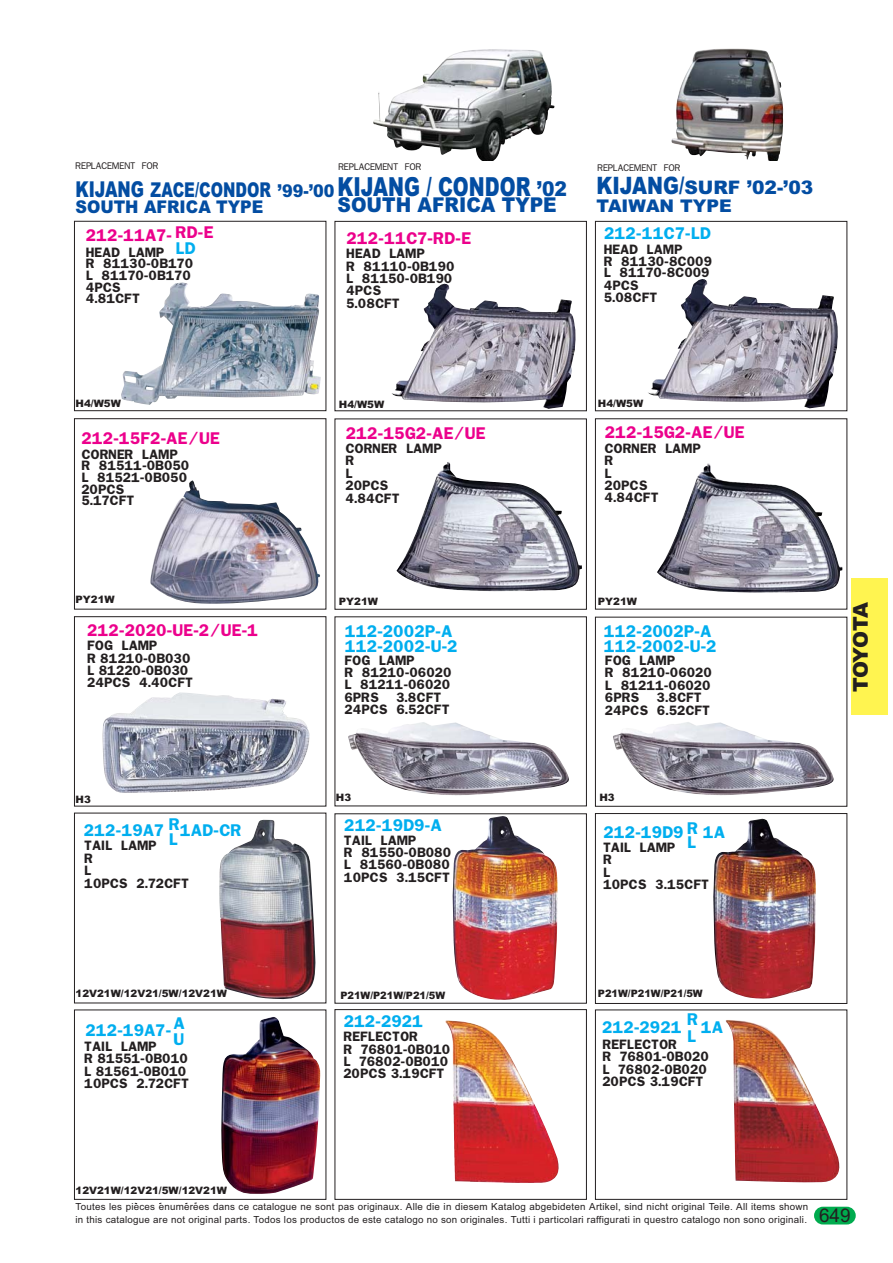
<style>
.page{position:relative;width:893px;height:1263px;background:#fff}
.page>*{position:absolute;margin:0;border:0;box-sizing:border-box;transform-origin:0 0}
.t1{font:900 26.25px "Arial";color:#034da2;scale:.73 1}
.t2{font:900 20.4px "Arial";color:#034da2;scale:.73 1}
.t3{font:900 20.4px "Arial";color:#034da2;scale:.92 1}
.t4{font:900 20.4px "Arial";letter-spacing:-.06em;color:#231f20}
.t5{font:18.9px "Arial";color:#231f20}
.t6{font:900 18.6px "Arial";color:#034da2}
.t7{font:900 17.55px "Arial";color:#034da2;scale:.92 1}
.t8{font:900 17.55px "Arial";color:#034da2}
.t9{font:14.55px/14.5px "Franklin Demi";color:#00aeef}
.t10{font:14.55px "Franklin Demi";color:#ec008c}
.t11{font:11.7px/12.5px "Franklin Demi";color:#231f20}
.t12{font:900 10.2px "Arial";color:#231f20}
.t13{font:900 10.2px "Arial";color:#231f20;scale:.96 1}
.t14{font:9.75px/13.2px "Arial";letter-spacing:.025em;color:#231f20}
.t15{font:8.25px "Franklin";color:#231f20}
.s1{font-size:21.9px}
.s2{font-size:17.55px}
.s3{font-size:20.4px}
.s4{font-size:24px}
</style>
<div class="page">
<div style="left:814px;top:1207px;width:42px;height:18px;background:#00ab4e;border-radius:9px"></div>
<div style="left:851px;top:578px;width:37px;height:137px;background:#fff450"></div>
<img style="left:219px;top:820px;width:96px;height:179px">
<img style="left:150px;top:480px;width:170px;height:124px">
<div style="left:74px;top:418px;width:252px;height:192px;border:1px solid #231f20"></div>
<img style="left:121px;top:283px;width:200px;height:122px">
<div style="left:74px;top:221px;width:252px;height:190px;border:1px solid #231f20"></div>
<img style="left:103px;top:693px;width:207px;height:100px">
<div style="left:74px;top:616px;width:252px;height:190px;border:1px solid #231f20"></div>
<img style="left:221px;top:1017px;width:99px;height:177px">
<div style="left:74px;top:1010px;width:252px;height:190px;border:1px solid #231f20"></div>
<img style="left:391px;top:284px;width:184px;height:125px">
<div style="left:335px;top:221px;width:252px;height:190px;border:1px solid #231f20"></div>
<img style="left:373px;top:49px;width:182px;height:111px">
<img style="left:445px;top:1021px;width:114px;height:162px">
<div style="left:335px;top:1009px;width:252px;height:191px;border:1px solid #231f20"></div>
<img style="left:396px;top:462px;width:186px;height:129px">
<div style="left:335px;top:419px;width:252px;height:191px;border:1px solid #231f20"></div>
<img style="left:348px;top:722px;width:221px;height:73px">
<img style="left:453px;top:816px;width:105px;height:184px">
<img style="left:657px;top:463px;width:185px;height:130px">
<img style="left:648px;top:279px;width:190px;height:129px">
<div style="left:595px;top:221px;width:252px;height:190px;border:1px solid #231f20"></div>
<img style="left:671px;top:48px;width:112px;height:112px">
<img style="left:613px;top:722px;width:221px;height:73px">
<div style="left:595px;top:617px;width:252px;height:190px;border:1px solid #231f20"></div>
<img style="left:713px;top:819px;width:103px;height:180px">
<div style="left:595px;top:813px;width:252px;height:191px;border:1px solid #231f20"></div>
<img style="left:726px;top:1020px;width:113px;height:162px">
<div style="left:595px;top:1010px;width:252px;height:190px;border:1px solid #231f20"></div>
<p class="t15" style="left:76px;top:162px;width:84px">REPLACEMENT FOR</p>
<h2 class="t2" style="left:75px;top:178px;width:356px"><span class="s1">KIJANG</span> ZACE/CONDOR <span class="s2">’99-’00</span></h2>
<h3 class="t7" style="left:75px;top:196px;width:206px">SOUTH AFRICA TYPE</h3>
<p class="t10" style="left:86px;top:230px;width:88px">212-11A7-</p>
<p class="t11" style="left:86px;top:248px;width:109px;line-height:11.7px">HEAD LAMP<br>R 81130-0B170<br>L 81170-0B170<br>4PCS<br>4.81CFT</p>
<p class="t15" style="left:338px;top:163px;width:84px">REPLACEMENT FOR</p>
<h1 class="t1" style="left:337px;top:172px;width:316px">KIJANG / CONDOR <span class="s3">’02</span></h1>
<h2 class="t3" style="left:337px;top:193px;width:240px">SOUTH AFRICA TYPE</h2>
<p class="t10" style="left:347px;top:232px;width:126px">212-11C7-RD-E</p>
<p class="t11" style="left:346px;top:249px;width:110px">HEAD LAMP<br>R 81110-0B190<br>L 81150-0B190<br>4PCS<br>5.08CFT</p>
<p class="t10" style="left:175px;top:226px;width:39px">RD-E</p>
<p class="t9" style="left:175px;top:242px;width:22px">LD</p>
<p class="t15" style="left:597px;top:165px;width:84px">REPLACEMENT FOR</p>
<h3 class="t6" style="left:596px;top:177px;width:218px"><span class="s4">KIJANG/</span>SURF ’02-’03</h3>
<h3 class="t8" style="left:596px;top:195px;width:137px">TAIWAN TYPE</h3>
<p class="t9" style="left:604px;top:228px;width:108px">212-11C7-LD</p>
<p class="t11" style="left:604px;top:245px;width:110px;line-height:12px">HEAD LAMP<br>R 81130-8C009<br>L 81170-8C009<br>4PCS<br>5.08CFT</p>
<p class="t12" style="left:76px;top:398px;width:47px">H4/W5W</p>
<p class="t12" style="left:339px;top:398px;width:47px">H4/W5W</p>
<p class="t12" style="left:598px;top:397px;width:47px">H4/W5W</p>
<p class="t10" style="left:81px;top:433px;width:140px">212-15F2-AE/UE</p>
<p class="t11" style="left:81px;top:450px;width:109px;line-height:11.7px">CORNER LAMP<br>R 81511-0B050<br>L 81521-0B050<br>20PCS<br>5.17CFT</p>
<p class="t10" style="left:346px;top:427px;width:141px">212-15G2-AE/UE</p>
<p class="t11" style="left:345px;top:443px;width:98px">CORNER LAMP<br>R<br>L<br>20PCS<br>4.84CFT</p>
<p class="t10" style="left:605px;top:427px;width:141px">212-15G2-AE/UE</p>
<p class="t11" style="left:604px;top:443px;width:98px">CORNER LAMP<br>R<br>L<br>20PCS<br>4.84CFT</p>
<p class="t12" style="left:76px;top:594px;width:41px">PY21W</p>
<p class="t10" style="left:87px;top:625px;width:172px">212-2020-UE-2/UE-1</p>
<p class="t11" style="left:87px;top:641px;width:107px">FOG LAMP<br>R 81210-0B030<br>L 81220-0B030<br>24PCS 4.40CFT</p>
<p class="t12" style="left:339px;top:595px;width:41px">PY21W</p>
<p class="t9" style="left:345px;top:626px;width:114px">112-2002P-A<br>112-2002-U-2</p>
<p class="t11" style="left:344px;top:655px;width:109px">FOG LAMP<br>R 81210-06020<br>L 81211-06020<br>6PRS</p>
<p class="t11" style="left:344px;top:692px;width:107px;text-indent:52px">3.8CFT<br>24PCS 6.52CFT</p>
<p class="t12" style="left:598px;top:595px;width:41px">PY21W</p>
<p class="t9" style="left:604px;top:626px;width:114px">112-2002P-A<br>112-2002-U-2</p>
<p class="t11" style="left:605px;top:655px;width:109px">FOG LAMP<br>R 81210-06020<br>L 81211-06020<br>6PRS</p>
<p class="t11" style="left:605px;top:693px;width:107px;text-indent:52px">3.8CFT<br>24PCS 6.52CFT</p>
<h2 class="t4" style="left:849px;top:692px;width:92px;rotate:-90deg">TOYOTA</h2>
<p class="t12" style="left:76px;top:793px;width:17px">H3</p>
<p class="t9" style="left:84px;top:824px;width:159px">212-19A7 1AD-CR</p>
<p class="t9" style="left:169px;top:819px;width:13px">R<br>L</p>
<p class="t11" style="left:84px;top:841px;width:106px">TAIL LAMP<br>R<br>L<br>10PCS 2.72CFT</p>
<p class="t12" style="left:336px;top:791px;width:17px">H3</p>
<p class="t9" style="left:344px;top:820px;width:99px">212-19D9-A</p>
<p class="t11" style="left:344px;top:835px;width:109px">TAIL LAMP<br>R 81550-0B080<br>L 81560-0B080<br>10PCS 3.15CFT</p>
<p class="t12" style="left:599px;top:791px;width:17px">H3</p>
<p class="t9" style="left:603px;top:827px;width:82px">212-19D9</p>
<p class="t9" style="left:703px;top:827px;width:24px">1A</p>
<p class="t11" style="left:603px;top:842px;width:108px">TAIL LAMP<br>R<br>L<br>10PCS 3.15CFT</p>
<p class="t9" style="left:687px;top:823px;width:13px">R<br>L</p>
<p class="t12" style="left:76px;top:988px;width:153px">12V21W/12V21/5W/12V21W</p>
<p class="t13" style="left:340px;top:989px;width:111px">P21W/P21W/P21/5W</p>
<p class="t13" style="left:598px;top:987px;width:111px">P21W/P21W/P21/5W</p>
<p class="t9" style="left:85px;top:1024px;width:87px">212-19A7-</p>
<p class="t9" style="left:173px;top:1017px;width:13px;line-height:15.5px">A<br>U</p>
<p class="t11" style="left:84px;top:1041px;width:106px">TAIL LAMP<br>R 81551-0B010<br>L 81561-0B010<br>10PCS 2.72CFT</p>
<p class="t9" style="left:344px;top:1016px;width:81px">212-2921</p>
<p class="t11" style="left:343px;top:1032px;width:109px">REFLECTOR<br>R 76801-0B010<br>L 76802-0B010<br>20PCS 3.19CFT</p>
<p class="t9" style="left:687px;top:1012px;width:13px;line-height:17.5px">R<br>L</p>
<p class="t9" style="left:602px;top:1022px;width:81px">212-2921</p>
<p class="t9" style="left:701px;top:1022px;width:24px">1A</p>
<p class="t11" style="left:602px;top:1039px;width:108px">REFLECTOR<br>R 76801-0B020<br>L 76802-0B020<br>20PCS 3.19CFT</p>
<p class="t12" style="left:76px;top:1184px;width:153px">12V21W/12V21/5W/12V21W</p>
<p class="t14" style="left:76px;top:1201px;width:734px">Toutes les pieces enumerees dans ce catalogue ne sont pas originaux. Alle die in diesem Katalog abgebideten Artikel, sind nicht original Teile. All items shown in this catalogue are not original parts. Todos los productos de este catalogo no son originales. Tutti i particolari raffigurati in questro catalogo non sono originali.</p>
<h3 class="t5" style="left:819px;top:1209px;width:33px">649</h3>
</div>
